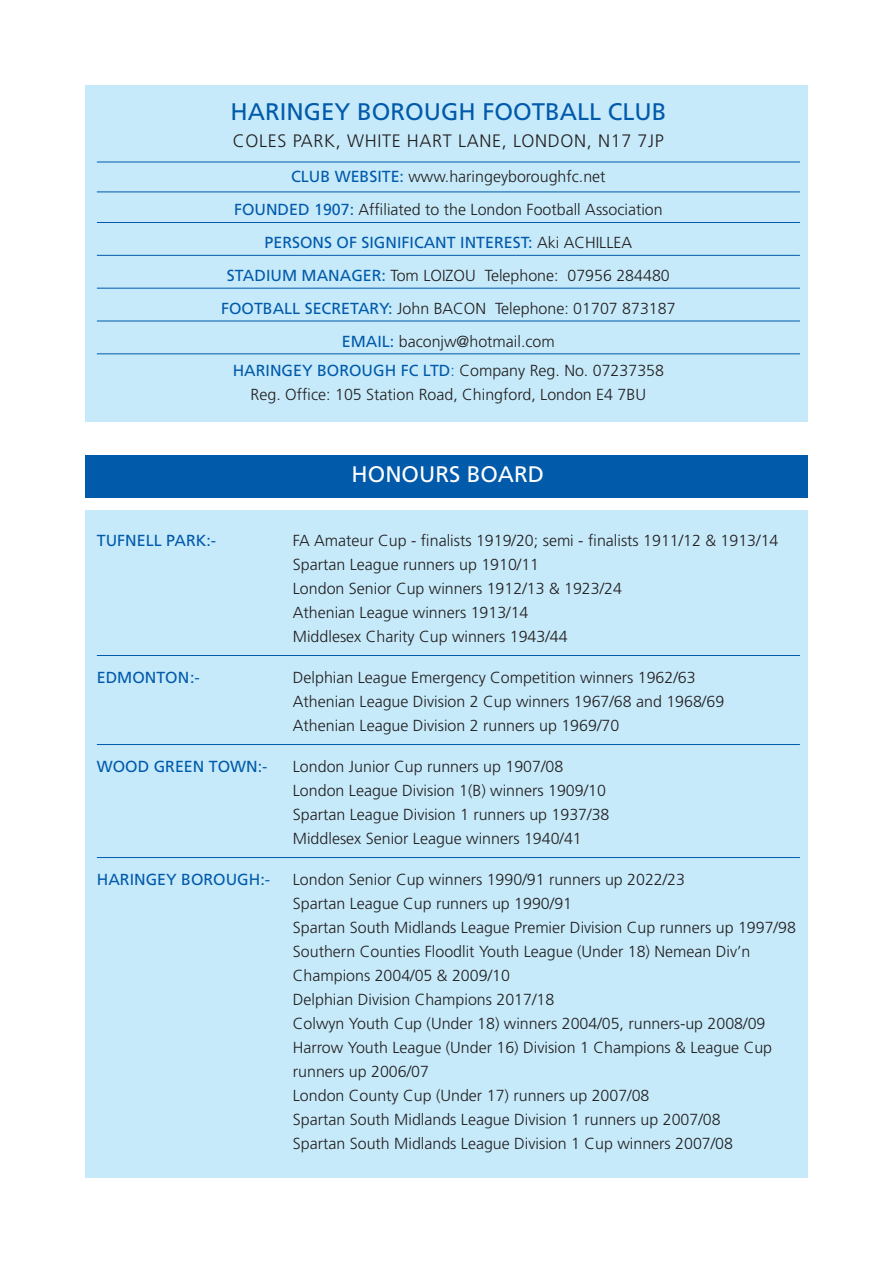
<style>
.page{position:relative;width:893px;height:1263px;background:#fff}
.page>*{position:absolute;margin:0;border:0;box-sizing:border-box;transform-origin:0 0}
.t1{font:24px "Frutiger";color:#015aaa}
.t2{font:22.5px "Frutiger";color:#fff}
.t3{font:300 18px "Frutiger CE";letter-spacing:.035em;color:#231f20}
.t4{font:300 16.05px/24px "Frutiger CE";color:#231f20}
.t5{font:16.05px "Frutiger";color:#015aaa}
.s1{font-family:"Frutiger";font-weight:400;color:#015aaa}
.s2{font-family:"Frutiger CE";font-weight:300;color:#231f20}
.s3{color:#015aaa}
</style>
<div class="page">
<div style="left:85px;top:85px;width:723px;height:337px;background:#c6eafa"></div>
<div style="left:85px;top:510px;width:723px;height:668px;background:#c6eafa"></div>
<hr style="left:97px;top:161px;width:703px;height:1px;background:#015aaa">
<hr style="left:97px;top:191px;width:703px;height:1px;background:#015aaa">
<hr style="left:97px;top:222px;width:703px;height:1px;background:#015aaa">
<hr style="left:97px;top:255px;width:703px;height:1px;background:#015aaa">
<hr style="left:97px;top:288px;width:703px;height:1px;background:#015aaa">
<hr style="left:97px;top:320px;width:703px;height:1px;background:#015aaa">
<hr style="left:97px;top:353px;width:703px;height:1px;background:#015aaa">
<hr style="left:97px;top:655px;width:703px;height:1px;background:#015aaa">
<hr style="left:97px;top:744px;width:703px;height:1px;background:#015aaa">
<hr style="left:97px;top:857px;width:703px;height:1px;background:#015aaa">
<div style="left:85px;top:455px;width:723px;height:42px;background:#015aaa"></div>
<h1 class="t1" style="left:230px;top:97px;width:438px">HARINGEY BOROUGH FOOTBALL CLUB</h1>
<p class="t3" style="left:233px;top:130px;width:432px">COLES PARK, WHITE HART LANE, LONDON, N17 7JP</p>
<p class="t4" style="left:234px;top:160px;width:430px;line-height:32.8px;text-align:center"><span class="s1">CLUB WEBSITE:</span> www.haringeyboroughfc.net<br><span class="s1">FOUNDED 1907:</span> Affiliated to the London Football Association</p>
<p class="t5" style="left:265px;top:233px;width:369px">PERSONS OF SIGNIFICANT INTEREST: <span class="s2">Aki ACHILLEA</span></p>
<p class="t4" style="left:221px;top:259px;width:456px;line-height:32.8px;text-align:center"><span class="s1">STADIUM MANAGER:</span> Tom LOIZOU Telephone: 07956 284480<br><span class="s1">FOOTBALL SECRETARY:</span> John BACON Telephone: 01707 873187<br><span class="s1">EMAIL:</span> baconjw@hotmail.com</p>
<p class="t4" style="left:233px;top:359px;width:433px;text-align:center"><span class="s1">HARINGEY BOROUGH FC LTD</span><span class="s3">:</span> Company Reg. No. 07237358<br>Reg. Office: 105 Station Road, Chingford, London E4 7BU</p>
<h2 class="t2" style="left:352px;top:461px;width:194px">HONOURS BOARD</h2>
<p class="t5" style="left:97px;top:531px;width:121px">TUFNELL PARK:-</p>
<p class="t4" style="left:293px;top:528px;width:487px">FA Amateur Cup - finalists 1919/20; semi - finalists 1911/12 &amp; 1913/14<br>Spartan League runners up 1910/11<br>London Senior Cup winners 1912/13 &amp; 1923/24<br>Athenian League winners 1913/14<br>Middlesex Charity Cup winners 1943/44</p>
<p class="t5" style="left:97px;top:668px;width:105px">EDMONTON:-</p>
<p class="t4" style="left:293px;top:665px;width:433px">Delphian League Emergency Competition winners 1962/63<br>Athenian League Division 2 Cup winners 1967/68 and 1968/69<br>Athenian League Division 2 runners up 1969/70</p>
<p class="t5" style="left:97px;top:757px;width:172px">WOOD GREEN TOWN:-</p>
<p class="t4" style="left:293px;top:754px;width:318px">London Junior Cup runners up 1907/08<br>London League Division 1(B) winners 1909/10<br>Spartan League Division 1 runners up 1937/38<br>Middlesex Senior League winners 1940/41</p>
<p class="t5" style="left:97px;top:870px;width:175px">HARINGEY BOROUGH:-</p>
<p class="t4" style="left:293px;top:867px;width:504px">London Senior Cup winners 1990/91 runners up 2022/23<br>Spartan League Cup runners up 1990/91<br>Spartan South Midlands League Premier Division Cup runners up 1997/98<br>Southern Counties Floodlit Youth League (Under 18) Nemean Div’n Champions 2004/05 &amp; 2009/10<br>Delphian Division Champions 2017/18<br>Colwyn Youth Cup (Under 18) winners 2004/05, runners-up 2008/09<br>Harrow Youth League (Under 16) Division 1 Champions &amp; League Cup runners up 2006/07<br>London County Cup (Under 17) runners up 2007/08<br>Spartan South Midlands League Division 1 runners up 2007/08<br>Spartan South Midlands League Division 1 Cup winners 2007/08</p>
</div>
